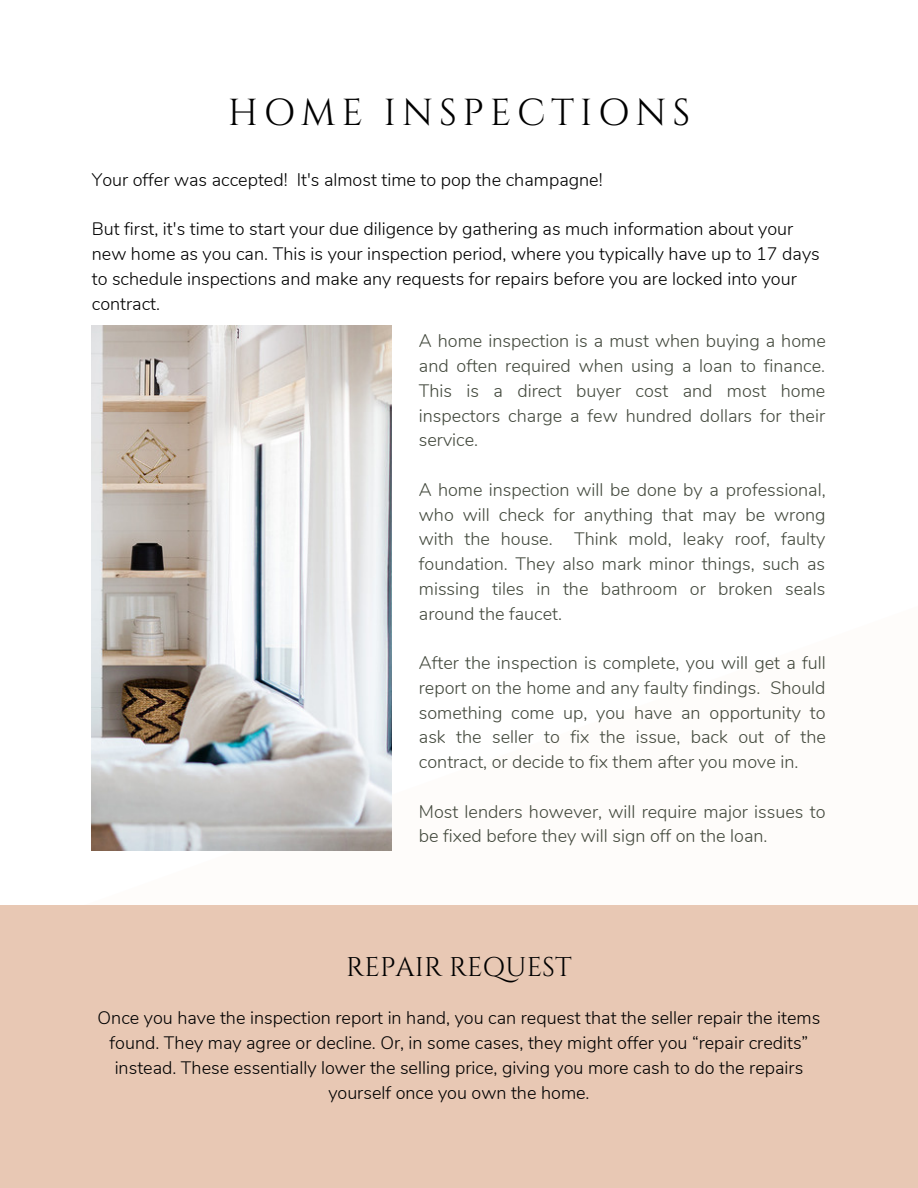
<style>
.page{position:relative;width:918px;height:1188px;background:#fff}
.page>*{position:absolute;margin:0;border:0;box-sizing:border-box;transform-origin:0 0}
.t1{font:37.5px "Cinzel";letter-spacing:.15em;color:#000}
.t2{font:27px "Cinzel";color:#000}
.t3{font:300 18px/24.8px "Nunito";color:#43493d;text-align:justify}
.t4{font:300 18px/24.8px "Nunito";color:#000}
</style>
<div class="page">
<img style="left:92px;top:325px;width:299px;height:526px">
<div style="left:0;top:906px;width:918px;height:282px;background:#e8c8b4"></div>
<h1 class="t1" style="left:228px;top:89px;width:464px">HOME INSPECTIONS</h1>
<p class="t4" style="left:92px;top:168px;width:512px">Your offer was accepted! It's almost time to pop the champagne!</p>
<p class="t4" style="left:92px;top:217px;width:730px">But first, it's time to start your due diligence by gathering as much information about your new home as you can. This is your inspection period, where you typically have up to 17 days to schedule inspections and make any requests for repairs before you are locked into your contract.</p>
<p class="t3" style="left:419px;top:329px;width:408px">A home inspection is a must when buying a home and often required when using a loan to finance.<br>This is a direct buyer cost and most home inspectors charge a few hundred dollars for their service.</p>
<p class="t3" style="left:419px;top:478px;width:408px">A home inspection will be done by a professional, who will check for anything that may be wrong with the house. Think mold, leaky roof, faulty foundation. They also mark minor things, such as missing tiles in the bathroom or broken seals around the faucet.</p>
<p class="t3" style="left:419px;top:651px;width:409px">After the inspection is complete, you will get a full report on the home and any faulty findings. Should something come up, you have an opportunity to ask the seller to fix the issue, back out of the contract, or decide to fix them after you move in.</p>
<p class="t3" style="left:419px;top:799px;width:408px">Most lenders however, will require major issues to be fixed before they will sign off on the loan.</p>
<h2 class="t2" style="left:346px;top:950px;width:227px">REPAIR REQUEST</h2>
<p class="t4" style="left:98px;top:1006px;width:724px;text-align:center">Once you have the inspection report in hand, you can request that the seller repair the items found. They may agree or decline. Or, in some cases, they might offer you “repair credits” instead. These essentially lower the selling price, giving you more cash to do the repairs yourself once you own the home.</p>
</div>
